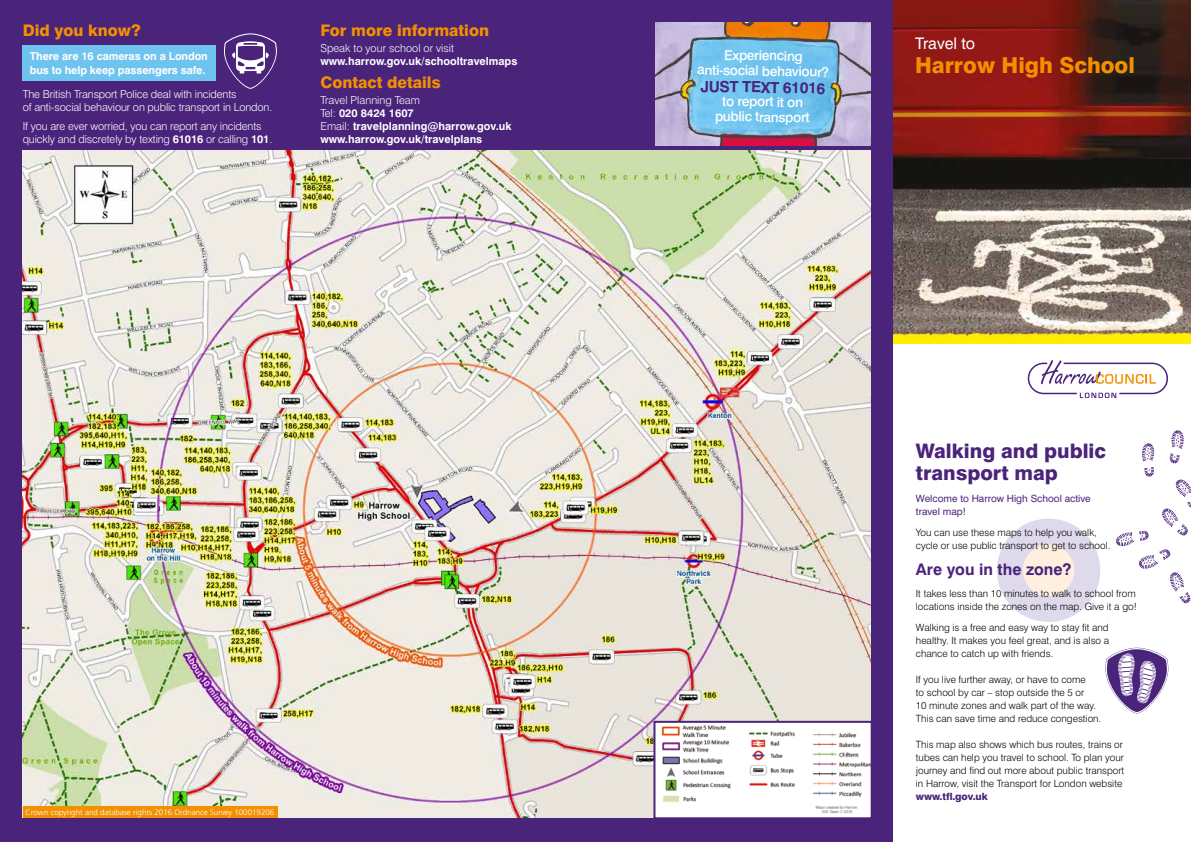
<style>
.page{position:relative;width:1191px;height:842px;background:#fff}
.page>*{position:absolute;margin:0;border:0;box-sizing:border-box;transform-origin:0 0}
.t1{font:800 22px "Swiss 721 BT";color:#f39000}
.t2{font:800 20px/22px "Swiss 721 BT";color:#4a237b}
.t3{font:800 16px "Swiss 721 BT";color:#f39000}
.t4{font:700 16px "Swiss 721 BT";color:#4a237b}
.t5{font:16px "Swiss 721 BT";color:#fff}
.t6{font:700 15.3px "Swiss 721 BT";color:#4a237b}
.t7{font:500 13.6px/15.3px "Swiss 721 BT";color:#fff;text-align:center}
.t8{font:300 11px/13.2px "Swiss 721 BT";letter-spacing:-.01em;color:#fff}
.t9{font:700 11px/13.2px "Swiss 721 BT";color:#fff}
.t10{font:300 10px/13px "Swiss 721 BT";color:#000}
.t11{font:10px/13px "Swiss 721 BT";color:#4a237b}
.t12{font:800 10px "Swiss 721 BT";letter-spacing:-.01em;color:#4a237b}
.t13{font:300 8px "Frutiger";color:#fff}
.s1{font-weight:700}
.s2{font-weight:300}
</style>
<div class="page">
<div style="left:0;top:0;width:893px;height:842px;background:#4a237b"></div>
<img style="left:23px;top:151px;width:847px;height:666px">
<img style="left:656px;top:724px;width:213px;height:92px">
<div style="left:653px;top:721px;width:219px;height:98px;border:2px solid #4a237b"></div>
<div style="left:717px;top:795px;width:85px;height:19px;background:#fff"></div>
<img style="left:655px;top:23px;width:215px;height:122px">
<div style="left:23px;top:46px;width:193px;height:35px;background:#6fc4ef"></div>
<svg style="left:224px;top:33px;width:53px;height:56px"></svg>
<div style="left:23px;top:806px;width:254px;height:11px;background:#f39000"></div>
<div style="left:997px;top:519px;width:103px;height:103px;background:#dfd9ec;border-radius:50%"></div>
<div style="left:1022px;top:544px;width:52px;height:52px;background:#feefde;border-radius:50%"></div>
<svg style="left:1116px;top:430px;width:75px;height:174px"></svg>
<svg style="left:1105px;top:648px;width:63px;height:65px"></svg>
<svg style="left:1027px;top:360px;width:141px;height:38px"></svg>
<img style="left:893px;top:0;width:298px;height:343px">
<h3 class="t3" style="left:23px;top:20px;width:119px">Did you know?</h3>
<p class="t9" style="left:30px;top:50px;width:180px">There are 16 cameras on a London bus to help keep passengers safe.</p>
<p class="t8" style="left:23px;top:87px;width:251px">The British Transport Police deal with incidents<br>of anti-social behaviour on public transport in London.</p>
<p class="t8" style="left:23px;top:119px;width:251px">If you are ever worried, you can report any incidents quickly and discretely by texting <span class="s1">61016</span> or calling <span class="s1">101</span>.</p>
<h3 class="t3" style="left:320px;top:20px;width:170px">For more information</h3>
<p class="t8" style="left:320px;top:41px;width:135px">Speak to your school or visit</p>
<p class="t9" style="left:320px;top:54px;width:198px">www.harrow.gov.uk/schooltravelmaps</p>
<h3 class="t3" style="left:320px;top:72px;width:122px">Contact details</h3>
<p class="t9" style="left:320px;top:93px;width:193px"><span class="s2">Travel Planning Team<br>Tel:</span> 020 8424 1607<br><span class="s2">Email:</span> travelplanning@harrow.gov.uk www.harrow.gov.uk/travelplans</p>
<p class="t13" style="left:26px;top:807px;width:250px">Crown copyright and database rights 2016 Ordnance Survey 100019206</p>
<h3 class="t7" style="left:698px;top:46px;width:133px;rotate:1deg">Experiencing anti-social behaviour?</h3>
<h3 class="t6" style="left:701px;top:77px;width:126px;rotate:1deg">JUST TEXT 61016</h3>
<h3 class="t7" style="left:715px;top:93px;width:96px;rotate:1deg">to report it on public transport</h3>
<h3 class="t5" style="left:915px;top:33px;width:62px">Travel to</h3>
<h1 class="t1" style="left:915px;top:51px;width:221px">Harrow High School</h1>
<h2 class="t2" style="left:916px;top:440px;width:192px">Walking and public transport map</h2>
<p class="t11" style="left:916px;top:491px;width:176px">Welcome to Harrow High School active travel map!</p>
<p class="t10" style="left:916px;top:526px;width:196px">You can use these maps to help you walk, cycle or use public transport to get to school.</p>
<h3 class="t4" style="left:916px;top:560px;width:157px">Are you in the zone?</h3>
<p class="t10" style="left:916px;top:586px;width:222px">It takes less than 10 minutes to walk to school from locations inside the zones on the map. Give it a go!</p>
<p class="t10" style="left:916px;top:621px;width:195px;text-align:justify">Walking is a free and easy way to stay fit and healthy. It makes you feel great, and is also a chance to catch up with friends.</p>
<p class="t10" style="left:916px;top:673px;width:187px">If you live further away, or have to come<br>to school by car – stop outside the 5 or<br>10 minute zones and walk part of the way.<br>This can save time and reduce congestion.</p>
<p class="t10" style="left:916px;top:738px;width:210px">This map also shows which bus routes, trains or tubes can help you travel to school. To plan your journey and find out more about public transport in Harrow, visit the Transport for London website</p>
<p class="t12" style="left:916px;top:790px;width:73px">www.tfl.gov.uk</p>
</div>
